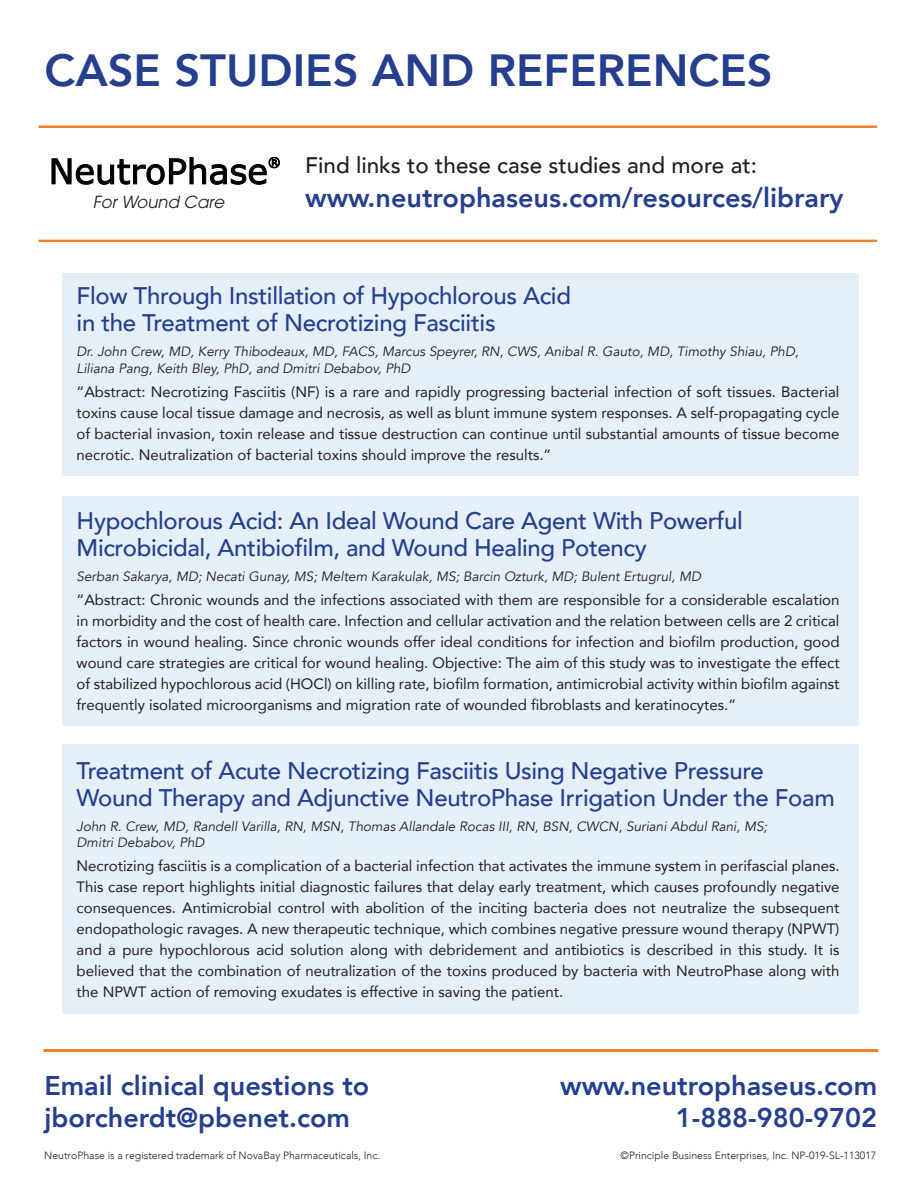
<style>
.page{position:relative;width:918px;height:1188px;background:#fff}
.page>*{position:absolute;margin:0;border:0;box-sizing:border-box;transform-origin:0 0}
.t1{font:800 45px "Avenir";color:#253f8e}
.t2{font:800 27px/31.5px "Avenir";color:#253f8e;text-align:right}
.t3{font:500 24px/27px "Avenir";letter-spacing:-.015em;color:#253f8e}
.t4{font:500 22.5px "Avenir";color:#231f20}
.t5{font:italic 16.65px "Avant Garde";color:#231f20}
.t6{font:15px/21px "Avenir";color:#231f20;text-align:justify}
.t7{font:italic 13.5px/16.2px "Avenir";color:#231f20}
.t8{font:300 10.5px "Avenir";color:#231f20}
</style>
<div class="page">
<div style="left:63px;top:273px;width:796px;height:202px;background:#e5eff7"></div>
<div style="left:63px;top:496px;width:796px;height:230px;background:#e5eff7"></div>
<div style="left:63px;top:744px;width:796px;height:270px;background:#e5eff7"></div>
<hr style="left:45px;top:1049px;width:832px;height:3px;background:#f48026">
<svg style="left:52px;top:157px;width:228px;height:28px"></svg>
<hr style="left:39px;top:240px;width:838px;height:2px;background:#f48026">
<hr style="left:39px;top:126px;width:838px;height:2px;background:#f48026">
<h1 class="t1" style="left:45px;top:35px;width:730px">CASE STUDIES AND REFERENCES</h1>
<p class="t5" style="left:93px;top:192px;width:133px">For Wound Care</p>
<h3 class="t4" style="left:305px;top:145px;width:453px">Find links to these case studies and more at:</h3>
<h2 class="t2" style="left:305px;top:182px;width:540px">www.neutrophaseus.com/resources/library</h2>
<h3 class="t3" style="left:77px;top:281px;width:496px">Flow Through Instillation of Hypochlorous Acid in the Treatment of Necrotizing Fasciitis</h3>
<p class="t7" style="left:77px;top:344px;width:724px">Dr. John Crew, MD, Kerry Thibodeaux, MD, FACS, Marcus Speyrer, RN, CWS, Anibal R. Gauto, MD, Timothy Shiau, PhD,<br>Liliana Pang, Keith Bley, PhD, and Dmitri Debabov, PhD</p>
<p class="t6" style="left:77px;top:380px;width:764px">“Abstract: Necrotizing Fasciitis (NF) is a rare and rapidly progressing bacterial infection of soft tissues. Bacterial toxins cause local tissue damage and necrosis, as well as blunt immune system responses. A self-propagating cycle of bacterial invasion, toxin release and tissue destruction can continue until substantial amounts of tissue become necrotic. Neutralization of bacterial toxins should improve the results.”</p>
<h3 class="t3" style="left:77px;top:505px;width:668px">Hypochlorous Acid: An Ideal Wound Care Agent With Powerful<br>Microbicidal, Antibiofilm, and Wound Healing Potency</h3>
<p class="t7" style="left:77px;top:568px;width:626px">Serban Sakarya, MD; Necati Gunay, MS; Meltem Karakulak, MS; Barcin Ozturk, MD; Bulent Ertugrul, MD</p>
<p class="t6" style="left:77px;top:589px;width:765px">“Abstract: Chronic wounds and the infections associated with them are responsible for a considerable escalation in morbidity and the cost of health care. Infection and cellular activation and the relation between cells are 2 critical factors in wound healing. Since chronic wounds offer ideal conditions for infection and biofilm production, good wound care strategies are critical for wound healing. Objective: The aim of this study was to investigate the effect of stabilized hypochlorous acid (HOCl) on killing rate, biofilm formation, antimicrobial activity within biofilm against frequently isolated microorganisms and migration rate of wounded fibroblasts and keratinocytes.”</p>
<h3 class="t3" style="left:77px;top:756px;width:760px">Treatment of Acute Necrotizing Fasciitis Using Negative Pressure<br>Wound Therapy and Adjunctive NeutroPhase Irrigation Under the Foam</h3>
<p class="t7" style="left:77px;top:819px;width:692px">John R. Crew, MD, Randell Varilla, RN, MSN, Thomas Allandale Rocas III, RN, BSN, CWCN, Suriani Abdul Rani, MS;<br>Dmitri Debabov, PhD</p>
<p class="t6" style="left:77px;top:855px;width:764px">Necrotizing fasciitis is a complication of a bacterial infection that activates the immune system in perifascial planes.<br>This case report highlights initial diagnostic failures that delay early treatment, which causes profoundly negative consequences. Antimicrobial control with abolition of the inciting bacteria does not neutralize the subsequent endopathologic ravages. A new therapeutic technique, which combines negative pressure wound therapy (NPWT) and a pure hypochlorous acid solution along with debridement and antibiotics is described in this study. It is believed that the combination of neutralization of the toxins produced by bacteria with NeutroPhase along with the NPWT action of removing exudates is effective in saving the patient.</p>
<h2 class="t2" style="left:44px;top:1070px;width:327px;text-align:left">Email clinical questions to jborcherdt@pbenet.com</h2>
<p class="t8" style="left:44px;top:1149px;width:337px">NeutroPhase is a registered trademark of NovaBay Pharmaceuticals, Inc.</p>
<p class="t8" style="left:621px;top:1149px;width:257px">©Principle Business Enterprises, Inc. NP-019-SL-113017</p>
<h2 class="t2" style="left:560px;top:1070px;width:318px">www.neutrophaseus.com<br>1-888-980-9702</h2>
</div>
